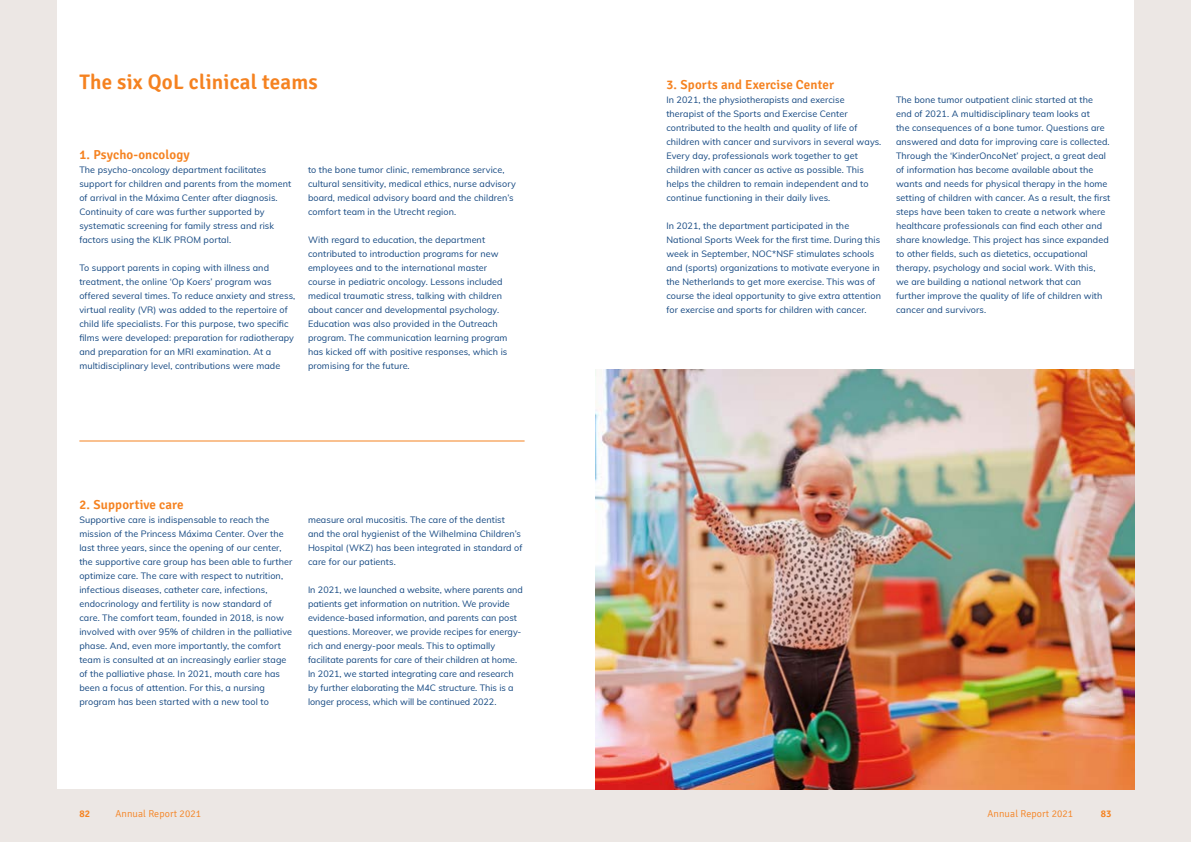
<style>
.page{position:relative;width:1191px;height:842px;background:#fff}
.page>*{position:absolute;margin:0;border:0;box-sizing:border-box;transform-origin:0 0}
.t1{font:600 21px "Signika";letter-spacing:.01em;color:#f58220}
.t2{font:600 13px "Signika";letter-spacing:.01em;color:#f58220}
.t3{font:300 10px "Signika";letter-spacing:.01em;color:#f58220}
.t4{font:600 10px "Signika";color:#f58220}
.t5{font:9px/14px "Muli";letter-spacing:.01em;color:#124680}
</style>
<div class="page">
<div style="left:0;top:0;width:595px;height:842px;background:#ece7e4"></div>
<div style="left:595px;top:0;width:596px;height:842px;background:#ece7e4"></div>
<div style="left:57px;top:0;width:538px;height:789px;background:#fff"></div>
<div style="left:595px;top:0;width:539px;height:789px;background:#fff"></div>
<hr style="left:79px;top:440px;width:445px;height:1px;background:#f58220">
<img style="left:595px;top:369px;width:539px;height:420px">
<h1 class="t1" style="left:79px;top:70px;width:240px">The six QoL clinical teams</h1>
<h2 class="t2" style="left:79px;top:147px;width:112px">1. Psycho-oncology</h2>
<p class="t5" style="left:79px;top:162px;width:213px">The psycho-oncology department facilitates support for children and parents from the moment of arrival in the Máxima Center after diagnosis.<br>Continuity of care was further supported by systematic screening for family stress and risk factors using the KLIK PROM portal.</p>
<p class="t5" style="left:79px;top:260px;width:217px">To support parents in coping with illness and treatment, the online ‘Op Koers’ program was offered several times. To reduce anxiety and stress, virtual reality (VR) was added to the repertoire of child life specialists. For this purpose, two specific films were developed: preparation for radiotherapy and preparation for an MRI examination. At a multidisciplinary level, contributions were made</p>
<p class="t5" style="left:308px;top:162px;width:209px">to the bone tumor clinic, remembrance service, cultural sensitivity, medical ethics, nurse advisory board, medical advisory board and the children’s comfort team in the Utrecht region.</p>
<p class="t5" style="left:308px;top:232px;width:201px">With regard to education, the department contributed to introduction programs for new employees and to the international master course in pediatric oncology. Lessons included medical traumatic stress, talking with children about cancer and developmental psychology.<br>Education was also provided in the Outreach program. The communication learning program has kicked off with positive responses, which is promising for the future.</p>
<h2 class="t2" style="left:79px;top:497px;width:106px">2. Supportive care</h2>
<p class="t5" style="left:79px;top:512px;width:215px">Supportive care is indispensable to reach the mission of the Princess Máxima Center. Over the last three years, since the opening of our center, the supportive care group has been able to further optimize care. The care with respect to nutrition, infectious diseases, catheter care, infections, endocrinology and fertility is now standard of care. The comfort team, founded in 2018, is now involved with over 95% of children in the palliative phase. And, even more importantly, the comfort team is consulted at an increasingly earlier stage of the palliative phase. In 2021, mouth care has been a focus of attention. For this, a nursing program has been started with a new tool to</p>
<p class="t5" style="left:308px;top:512px;width:216px">measure oral mucositis. The care of the dentist and the oral hygienist of the Wilhelmina Children’s Hospital (WKZ) has been integrated in standard of care for our patients.</p>
<p class="t5" style="left:308px;top:582px;width:216px">In 2021, we launched a website, where parents and patients get information on nutrition. We provide evidence-based information, and parents can post questions. Moreover, we provide recipes for energy&shy;rich and energy-poor meals. This to optimally facilitate parents for care of their children at home.<br>In 2021, we started integrating care and research by further elaborating the M4C structure. This is a longer process, which will be continued 2022.</p>
<h2 class="t2" style="left:666px;top:77px;width:169px">3. Sports and Exercise Center</h2>
<p class="t5" style="left:666px;top:92px;width:216px">In 2021, the physiotherapists and exercise therapist of the Sports and Exercise Center contributed to the health and quality of life of children with cancer and survivors in several ways.<br>Every day, professionals work together to get children with cancer as active as possible. This helps the children to remain independent and to continue functioning in their daily lives.</p>
<p class="t5" style="left:666px;top:218px;width:216px">In 2021, the department participated in the National Sports Week for the first time. During this week in September, NOC*NSF stimulates schools and (sports) organizations to motivate everyone in the Netherlands to get more exercise. This was of course the ideal opportunity to give extra attention for exercise and sports for children with cancer.</p>
<p class="t5" style="left:896px;top:92px;width:216px">The bone tumor outpatient clinic started at the end of 2021. A multidisciplinary team looks at<br>the consequences of a bone tumor. Questions are answered and data for improving care is collected.<br>Through the ‘KinderOncoNet’ project, a great deal of information has become available about the wants and needs for physical therapy in the home setting of children with cancer. As a result, the first steps have been taken to create a network where healthcare professionals can find each other and share knowledge. This project has since expanded to other fields, such as dietetics, occupational therapy, psychology and social work. With this, we are building a national network that can further improve the quality of life of children with cancer and survivors.</p>
<p class="t4" style="left:79px;top:808px;width:12px">82</p>
<p class="t3" style="left:115px;top:808px;width:87px">Annual Report 2021</p>
<p class="t3" style="left:987px;top:808px;width:87px">Annual Report 2021</p>
<p class="t4" style="left:1100px;top:808px;width:12px">83</p>
</div>
